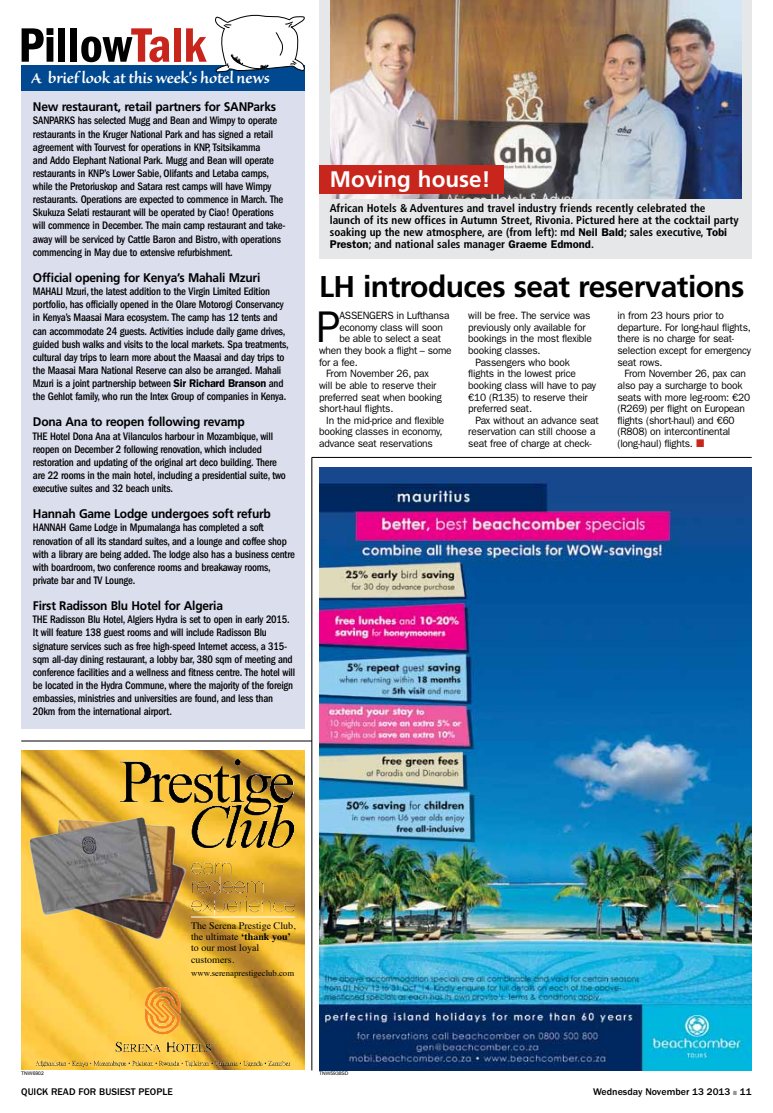
<style>
.page{position:relative;width:773px;height:1113px;background:#fff}
.page>*{position:absolute;margin:0;border:0;box-sizing:border-box;transform-origin:0 0}
.t1{font:50px "ITC Franklin Gothic Std Dm Cd";color:#000}
.t2{font:44.5px "ITC Franklin Gothic Std";color:#000;scale:.96 1}
.t3{font:700 30px "Frutiger LT Std";letter-spacing:-.02em;color:#000}
.t4{font:700 22.5px "Frutiger LT Std";color:#fff}
.t5{font:600 18.75px "Sanvito Pro";letter-spacing:-.015em;color:#fff}
.t6{font:700 12.5px "Frutiger LT Std";letter-spacing:-.02em;color:#000;scale:.96 1}
.t7{font:500 condensed 11.25px/13.1px "ITC Franklin Gothic Std";letter-spacing:-.02em;color:#000;scale:.96 1}
.t8{font:700 condensed 11.25px/11.9px "Frutiger LT Std";color:#000}
.t9{font:10.62px "ITC Franklin Gothic Std";letter-spacing:-.02em;color:#000;scale:.96 1}
.t10{font:10px/11.2px "Times";color:#000}
.t11{font:500 10px "ITC Franklin Gothic Std";color:#000}
.t12{font:8.75px "Times";color:#000}
.t13{font:5px "Arial";color:#000}
.s1{color:#c8251d}
.s2{font-weight:600;font-stretch:normal}
.s3{font-family:"ITC Franklin Gothic Std";font-weight:600;font-stretch:normal}
.s4{font-weight:700}
.s5{color:#939598}
</style>
<div class="page">
<hr style="left:312px;top:457px;width:439px;height:1px;background:#000">
<hr style="left:21px;top:741px;width:291px;height:1px;background:#000">
<hr style="left:311px;top:457px;width:1px;height:613px;background:#000">
<img style="left:319px;top:468px;width:432px;height:602px">
<div style="left:21px;top:66px;width:283px;height:663px;background:#dbdeed"></div>
<div style="left:21px;top:65px;width:283px;height:25px;background:#004990"></div>
<svg style="left:215px;top:14px;width:90px;height:58px"></svg>
<div style="left:319px;top:0;width:432px;height:259px;background:#e6e7e8"></div>
<img style="left:330px;top:0;width:410px;height:198px">
<div style="left:319px;top:165px;width:184px;height:28px;background:#c8251d"></div>
<img style="left:21px;top:751px;width:284px;height:318px">
<img style="left:21px;top:1056px;width:284px;height:10px">
<img style="left:37px;top:986px;width:252px;height:68px">
<img style="left:27px;top:814px;width:161px;height:127px">
<img style="left:190px;top:861px;width:109px;height:55px">
<img style="left:120px;top:759px;width:174px;height:88px">
<hr style="left:191px;top:916px;width:104px;height:1px;background:#fff">
<p class="t1" style="left:18px;top:17px;width:189px">Pillow<span class="s1">Talk</span></p>
<p class="t5" style="left:31px;top:68px;width:240px">A brief look at this week's hotel news</p>
<p class="t6" style="left:33px;top:100px;width:255px">New restaurant, retail partners for SANParks</p>
<p class="t7" style="left:33px;top:114px;width:265px">SANPARKS has selected Mugg and Bean and Wimpy to operate restaurants in the Kruger National Park and has signed a retail agreement with Tourvest for operations in KNP, Tsitsikamma<br>and Addo Elephant National Park. Mugg and Bean will operate restaurants in KNP’s Lower Sabie, Olifants and Letaba camps, while the Pretoriuskop and Satara rest camps will have Wimpy restaurants. Operations are expected to commence in March. The Skukuza Selati restaurant will be operated by Ciao! Operations will commence in December. The main camp restaurant and take&shy;away will be serviced by Cattle Baron and Bistro, with operations commencing in May due to extensive refurbishment.</p>
<p class="t6" style="left:33px;top:270px;width:238px">Official opening for Kenya’s Mahali Mzuri</p>
<p class="t7" style="left:33px;top:285px;width:268px">MAHALI Mzuri, the latest addition to the Virgin Limited Edition portfolio, has officially opened in the Olare Motorogi Conservancy in Kenya’s Maasai Mara ecosystem. The camp has 12 tents and can accommodate 24 guests. Activities include daily game drives, guided bush walks and visits to the local markets. Spa treatments, cultural day trips to learn more about the Maasai and day trips to the Maasai Mara National Reserve can also be arranged. Mahali Mzuri is a joint partnership between <span class="s2">Sir Richard Branson</span> and the Gehlot family, who run the Intex Group of companies in Kenya.</p>
<p class="t6" style="left:33px;top:415px;width:222px">Dona Ana to reopen following revamp</p>
<p class="t7" style="left:33px;top:429px;width:265px">THE Hotel Dona Ana at Vilanculos harbour in Mozambique, will reopen on December 2 following renovation, which included restoration and updating of the original art deco building. There are 22 rooms in the main hotel, including a presidential suite, two executive suites and 32 beach units.</p>
<p class="t6" style="left:33px;top:506px;width:249px">Hannah Game Lodge undergoes soft refurb</p>
<p class="t7" style="left:33px;top:521px;width:274px">HANNAH Game Lodge in Mpumalanga has completed a soft renovation of all its standard suites, and a lounge and coffee shop with a library are being added. The lodge also has a business centre with boardroom, two conference rooms and breakaway rooms, private bar and TV Lounge.</p>
<p class="t6" style="left:33px;top:598px;width:199px">First Radisson Blu Hotel for Algeria</p>
<p class="t7" style="left:33px;top:613px;width:274px">THE Radisson Blu Hotel, Algiers Hydra is set to open in early 2015.<br>It will feature 138 guest rooms and will include Radisson Blu signature services such as free high-speed Internet access, a 315- sqm all-day dining restaurant, a lobby bar, 380 sqm of meeting and conference facilities and a wellness and fitness centre. The hotel will be located in the Hydra Commune, where the majority of the foreign embassies, ministries and universities are found, and less than 20km from the international airport.</p>
<p class="t4" style="left:330px;top:165px;width:162px">Moving house!</p>
<p class="t8" style="left:330px;top:202px;width:410px">African Hotels &amp; Adventures and travel industry friends recently celebrated the launch of its new offices in Autumn Street, Rivonia. Pictured here at the cocktail party soaking up the new atmosphere, are (from left): md <span class="s3">Neil Bald</span>; sales executive, <span class="s3">Tobi Preston</span>; and national sales manager <span class="s3">Graeme Edmond</span>.</p>
<p class="t3" style="left:319px;top:269px;width:427px">LH introduces seat reservations</p>
<p class="t2" style="left:316px;top:302px;width:26px">P</p>
<p class="t9" style="left:339px;top:309px;width:116px">ASSENGERS in Lufthansa</p>
<p class="t9" style="left:617px;top:309px;width:112px">in from 23 hours prior to</p>
<p class="t9" style="left:617px;top:321px;width:140px">departure. For long-haul flights,</p>
<p class="t9" style="left:617px;top:333px;width:123px">there is no charge for seat-</p>
<p class="t9" style="left:617px;top:344px;width:141px">selection except for emergency</p>
<p class="t9" style="left:617px;top:356px;width:48px">seat rows.</p>
<p class="t9" style="left:624px;top:367px;width:128px">From November 26, pax can</p>
<p class="t9" style="left:617px;top:379px;width:132px">also pay a surcharge to book</p>
<p class="t9" style="left:617px;top:391px;width:140px">seats with more leg-room: €20</p>
<p class="t9" style="left:617px;top:402px;width:134px">(R269) per flight on European</p>
<p class="t9" style="left:617px;top:414px;width:123px">flights (short-haul) and €60</p>
<p class="t9" style="left:617px;top:426px;width:119px">(R808) on intercontinental</p>
<p class="t9" style="left:617px;top:437px;width:80px">(long-haul) flights.</p>
<p class="t9" style="left:468px;top:309px;width:129px">will be free. The service was</p>
<p class="t9" style="left:468px;top:321px;width:124px">previously only available for</p>
<p class="t9" style="left:468px;top:333px;width:130px">bookings in the most flexible</p>
<p class="t9" style="left:468px;top:344px;width:77px">booking classes.</p>
<p class="t9" style="left:475px;top:356px;width:100px">Passengers who book</p>
<p class="t9" style="left:468px;top:367px;width:113px">flights in the lowest price</p>
<p class="t9" style="left:468px;top:379px;width:135px">booking class will have to pay</p>
<p class="t9" style="left:468px;top:391px;width:126px">€10 (R135) to reserve their</p>
<p class="t9" style="left:468px;top:402px;width:68px">preferred seat.</p>
<p class="t9" style="left:475px;top:414px;width:130px">Pax without an advance seat</p>
<p class="t9" style="left:468px;top:426px;width:134px">reservation can still choose a</p>
<p class="t9" style="left:468px;top:437px;width:130px">seat free of charge at check-</p>
<p class="t9" style="left:339px;top:321px;width:109px">economy class will soon</p>
<p class="t9" style="left:339px;top:333px;width:107px">be able to select a seat</p>
<p class="t9" style="left:319px;top:344px;width:140px">when they book a flight – some</p>
<p class="t9" style="left:319px;top:356px;width:42px">for a fee.</p>
<p class="t9" style="left:326px;top:367px;width:109px">From November 26, pax</p>
<p class="t9" style="left:319px;top:379px;width:124px">will be able to reserve their</p>
<p class="t9" style="left:319px;top:391px;width:129px">preferred seat when booking</p>
<p class="t9" style="left:319px;top:402px;width:79px">short-haul flights.</p>
<p class="t9" style="left:326px;top:414px;width:125px">In the mid-price and flexible</p>
<p class="t9" style="left:319px;top:426px;width:130px">booking classes in economy,</p>
<p class="t9" style="left:319px;top:437px;width:120px">advance seat reservations</p>
<p class="t13" style="left:21px;top:1070px;width:24px">TNW6902</p>
<p class="t10" style="left:191px;top:919px;width:106px">The Serena Prestige Club, the ultimate <span class="s4">‘thank you’ </span>to our most loyal customers.</p>
<p class="t12" style="left:191px;top:965px;width:104px">www.serenaprestigeclub.com</p>
<p class="t13" style="left:319px;top:1070px;width:31px">TNW5938SD</p>
<p class="t11" style="left:21px;top:1086px;width:90px">QUICK READ FOR busies</p>
<p class="t11" style="left:131px;top:1086px;width:42px">t people</p>
<p class="t11" style="left:593px;top:1086px;width:160px">Wednesday November 13 2013 <span class="s5">■</span> 11</p>
</div>
